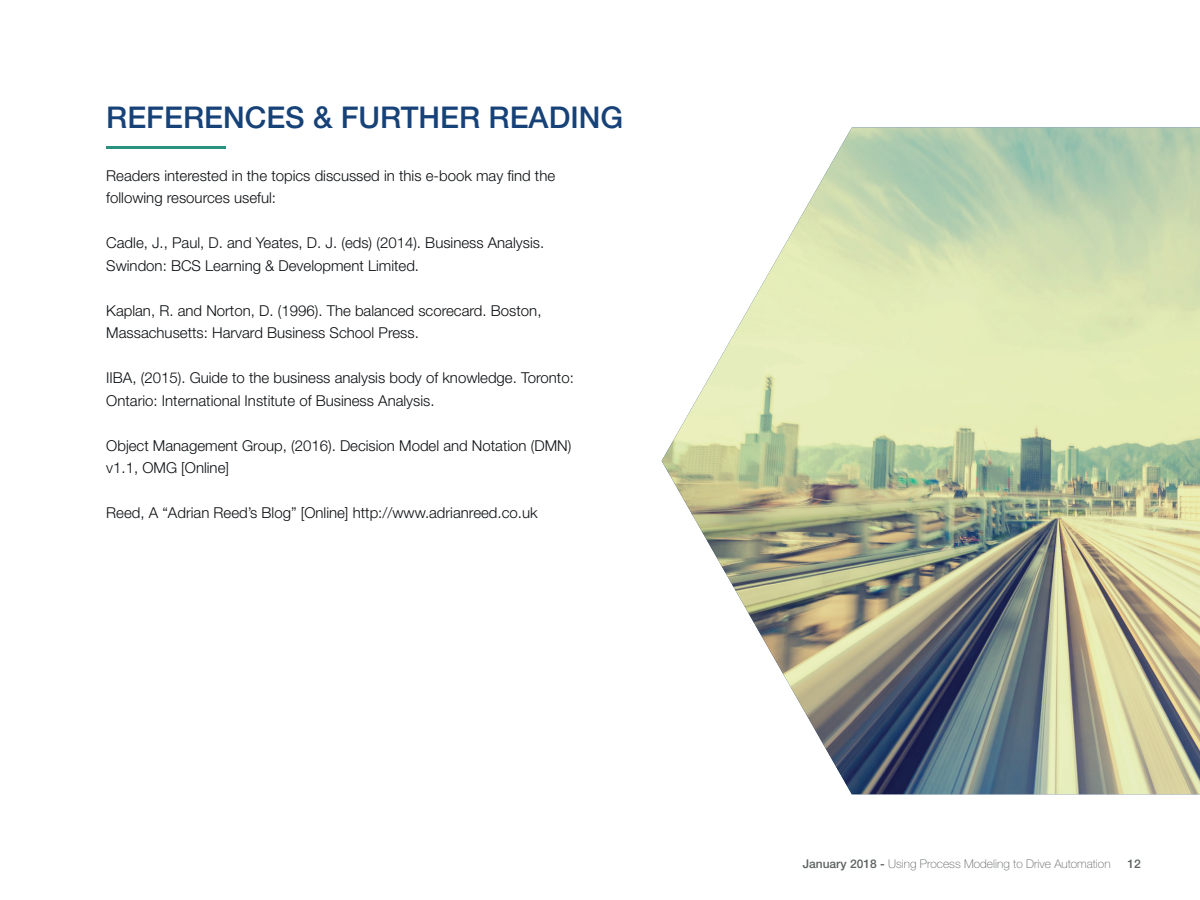
<style>
.page{position:relative;width:1200px;height:900px;background:#fff}
.page>*{position:absolute;margin:0;border:0;box-sizing:border-box;transform-origin:0 0}
.t1{font:500 30px "Helvetica Neue LT Std";color:#174278}
.t2{font:300 15px/22.5px "Helvetica Neue LT Std";color:#0b0e11}
.t3{font:100 12px "Helvetica Neue LT Std";color:#5d6162}
.t4{font:500 12px "Helvetica Neue LT Std";color:#5d6162}
.s1{font-weight:500}
</style>
<div class="page">
<img style="left:662px;top:128px;width:538px;height:666px">
<hr style="left:106px;top:146px;width:120px;height:2px;background:#29927f">
<h1 class="t1" style="left:106px;top:99px;width:518px">REFERENCES &amp; FURTHER READING</h1>
<p class="t2" style="left:106px;top:164px;width:450px">Readers interested in the topics discussed in this e-book may find the following resources useful:</p>
<p class="t2" style="left:106px;top:231px;width:439px">Cadle, J., Paul, D. and Yeates, D. J. (eds) (2014). Business Analysis.<br>Swindon: BCS Learning &amp; Development Limited.</p>
<p class="t2" style="left:106px;top:299px;width:437px">Kaplan, R. and Norton, D. (1996). The balanced scorecard. Boston,<br>Massachusetts: Harvard Business School Press.</p>
<p class="t2" style="left:106px;top:366px;width:469px">IIBA, (2015). Guide to the business analysis body of knowledge. Toronto:<br>Ontario: International Institute of Business Analysis.</p>
<p class="t2" style="left:106px;top:434px;width:467px">Object Management Group, (2016). Decision Model and Notation (DMN) v1.1, OMG [Online]</p>
<p class="t2" style="left:106px;top:501px;width:433px">Reed, A “Adrian Reed’s Blog” [Online] http://www.adrianreed.co.uk</p>
<p class="t3" style="left:803px;top:857px;width:309px"><span class="s1">January 2018 -</span> Using Process Modeling to Drive Automation</p>
<p class="t4" style="left:1127px;top:857px;width:15px">12</p>
</div>
